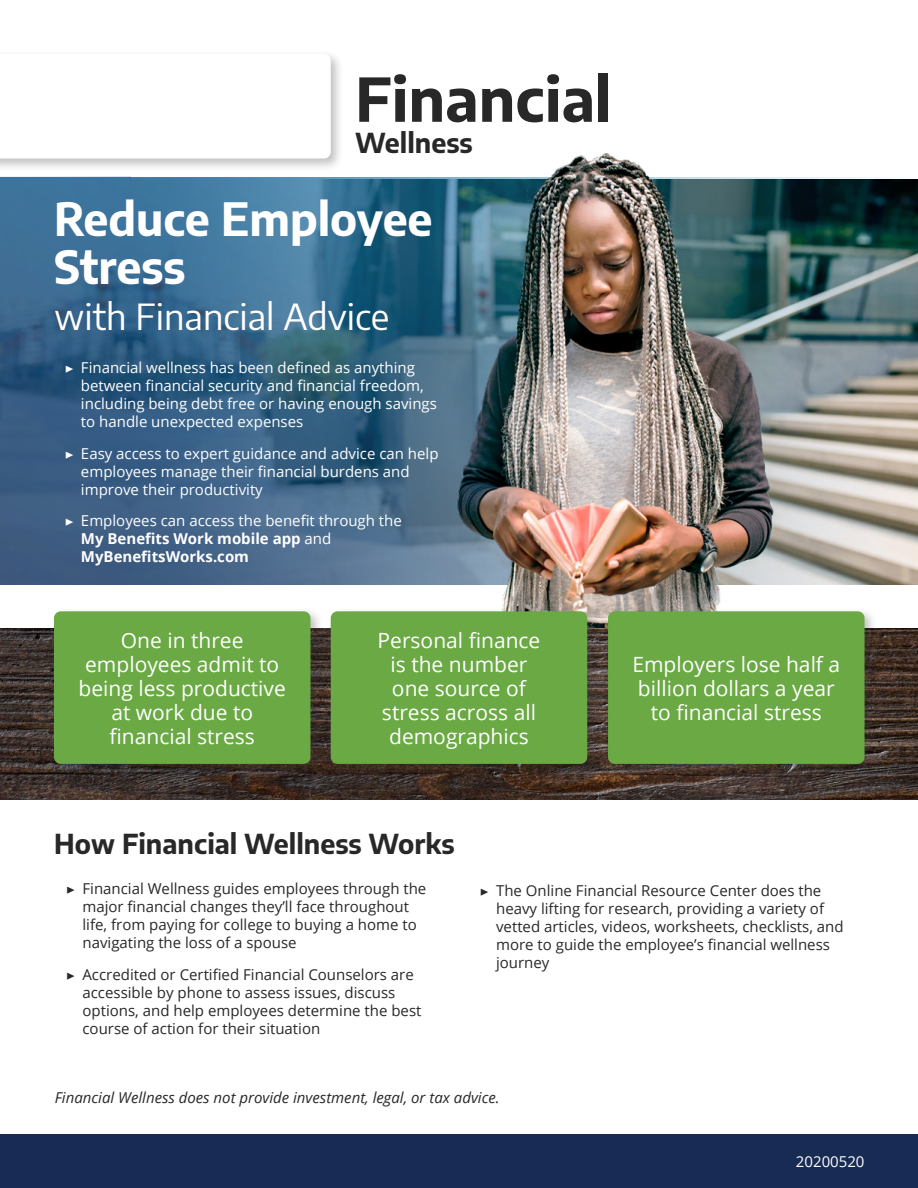
<style>
.page{position:relative;width:918px;height:1188px;background:#fff}
.page>*{position:absolute;margin:0;border:0;box-sizing:border-box;transform-origin:0 0}
.t1{font:700 60px "Encode Sans";color:#292829}
.t2{font:700 45px/48px "Encode Sans";color:#fff}
.t3{font:36px "Encode Sans";color:#fff}
.t4{font:700 27px "Encode Sans";color:#292829}
.t5{font:21px/24px "Open Sans";color:#fff;text-align:center}
.t6{font:15px/18px "Open Sans";color:#292829}
.t7{font:15px/18px "Open Sans";color:#fff}
.t8{font:700 15px/18px "Open Sans";color:#fff}
.t9{font:italic 15px "Open Sans";color:#292829}
.s1{font-family:"Minion Pro"}
.s2{font-family:"Minion Pro";font-weight:400}
.s3{font-weight:400}
</style>
<div class="page">
<img style="left:0;top:178px;width:918px;height:407px">
<img style="left:129px;top:153px;width:747px;height:475px">
<img style="left:0;top:628px;width:918px;height:171px">
<div style="left:0;top:1134px;width:918px;height:54px;background:#172b54"></div>
<div style="left:0;top:50px;width:344px;height:121px;background:#313232;opacity:.3"></div>
<svg style="left:0;top:54px;width:331px;height:105px"></svg>
<div style="left:50px;top:607px;width:274px;height:170px;background:#313232;opacity:.3"></div>
<div style="left:54px;top:611px;width:256px;height:153px;background:#6aa943;border-radius:7px"></div>
<div style="left:327px;top:607px;width:273px;height:170px;background:#313232;opacity:.3"></div>
<div style="left:331px;top:611px;width:256px;height:153px;background:#6aa943;border-radius:7px"></div>
<div style="left:604px;top:607px;width:274px;height:170px;background:#313232;opacity:.3"></div>
<div style="left:608px;top:611px;width:257px;height:153px;background:#6aa943;border-radius:7px"></div>
<h1 class="t1" style="left:355px;top:54px;width:258px">Financial</h1>
<h3 class="t4" style="left:355px;top:122px;width:119px">Wellness</h3>
<h2 class="t2" style="left:54px;top:193px;width:380px">Reduce Employee<br>Stress</h2>
<h3 class="t3" style="left:54px;top:292px;width:337px">with Financial Advice</h3>
<p class="t7" style="left:81px;top:358px;width:358px;text-indent:-16px"><span class="s1">▶</span> Financial wellness has been defined as anything between financial security and financial freedom, including being debt free or having enough savings to handle unexpected expenses</p>
<p class="t7" style="left:81px;top:444px;width:359px;text-indent:-16px"><span class="s1">▶</span> Easy access to expert guidance and advice can help employees manage their financial burdens and improve their productivity</p>
<p class="t8" style="left:81px;top:511px;width:322px;text-indent:-16px"><span class="s2">▶</span> <span class="s3">Employees can access the benefit through the<br></span>My Benefits Work mobile app <span class="s3">and<br></span>MyBenefitsWorks.com</p>
<h3 class="t5" style="left:79px;top:628px;width:209px">One in three employees admit to being less productive at work due to financial stress</h3>
<h3 class="t5" style="left:378px;top:628px;width:164px">Personal finance is the number one source of stress across all demographics</h3>
<h3 class="t4" style="left:54px;top:823px;width:402px">How Financial Wellness Works</h3>
<h3 class="t5" style="left:632px;top:652px;width:209px">Employers lose half a billion dollars a year to financial stress</h3>
<p class="t6" style="left:82px;top:880px;width:345px;text-indent:-16px"><span class="s1">▶</span> Financial Wellness guides employees through the major financial changes they’ll face throughout life, from paying for college to buying a home to navigating the loss of a spouse</p>
<p class="t6" style="left:82px;top:965px;width:340px;text-indent:-16px"><span class="s1">▶</span> Accredited or Certified Financial Counselors are accessible by phone to assess issues, discuss options, and help employees determine the best course of action for their situation</p>
<p class="t6" style="left:496px;top:881px;width:349px;text-indent:-16px"><span class="s1">▶</span> The Online Financial Resource Center does the heavy lifting for research, providing a variety of vetted articles, videos, worksheets, checklists, and more to guide the employee’s financial wellness journey</p>
<p class="t9" style="left:55px;top:1088px;width:446px">Financial Wellness does not provide investment, legal, or tax advice.</p>
<p class="t7" style="left:796px;top:1152px;width:70px">20200520</p>
</div>
